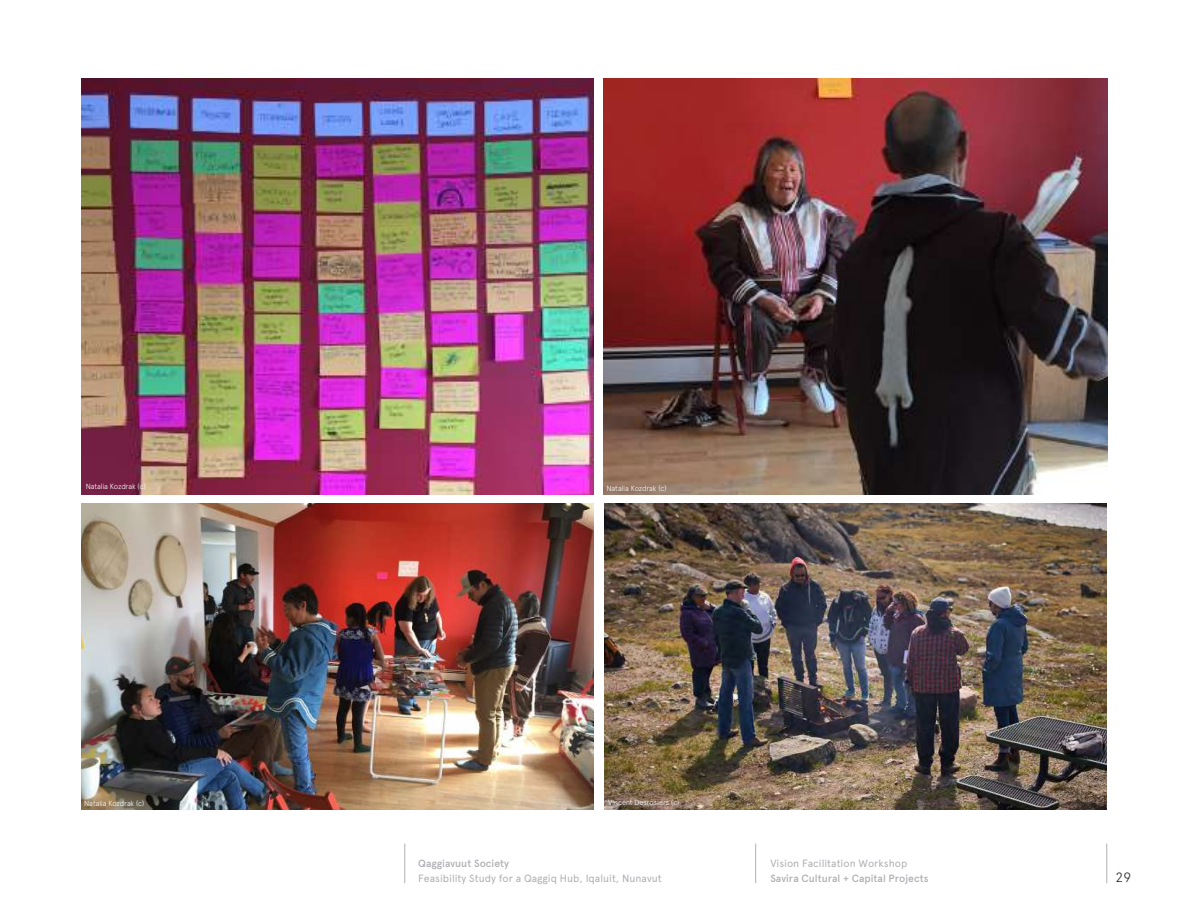
<style>
.page{position:relative;width:1188px;height:918px;background:#fff}
.page>*{position:absolute;margin:0;border:0;box-sizing:border-box;transform-origin:0 0}
.t1{font:300 13.5px "Apercu Pro";color:#231f20}
.t2{font:10.5px "Apercu Pro";color:#aeafb3}
.t3{font:500 10.5px "Apercu Pro";color:#aeafb3}
.t4{font:300 7.5px "Apercu Pro";letter-spacing:-.02em;color:#fff}
</style>
<div class="page">
<hr style="left:404px;top:844px;width:1px;height:39px;background:#aeafb3">
<hr style="left:755px;top:844px;width:1px;height:39px;background:#aeafb3">
<hr style="left:1106px;top:844px;width:1px;height:39px;background:#aeafb3">
<img style="left:604px;top:79px;width:503px;height:416px">
<img style="left:604px;top:503px;width:502px;height:307px">
<img style="left:81px;top:79px;width:513px;height:416px">
<img style="left:81px;top:503px;width:513px;height:307px">
<p class="t4" style="left:86px;top:481px;width:62px">Natalia Kozdrak (c)</p>
<p class="t4" style="left:607px;top:482px;width:62px">Natalia Kozdrak (c)</p>
<p class="t4" style="left:84px;top:797px;width:62px">Natalia Kozdrak (c)</p>
<p class="t4" style="left:608px;top:797px;width:73px">Vincent Desrosiers (c)</p>
<p class="t3" style="left:418px;top:856px;width:92px">Qaggiavuut Society</p>
<p class="t2" style="left:418px;top:871px;width:245px">Feasibility Study for a Qaggiq Hub, Iqaluit, Nunavut</p>
<p class="t2" style="left:770px;top:856px;width:139px">Vision Facilitation Workshop</p>
<p class="t3" style="left:770px;top:871px;width:160px">Savira Cultural + Capital Projects</p>
<p class="t1" style="left:1116px;top:867px;width:17px">29</p>
</div>
